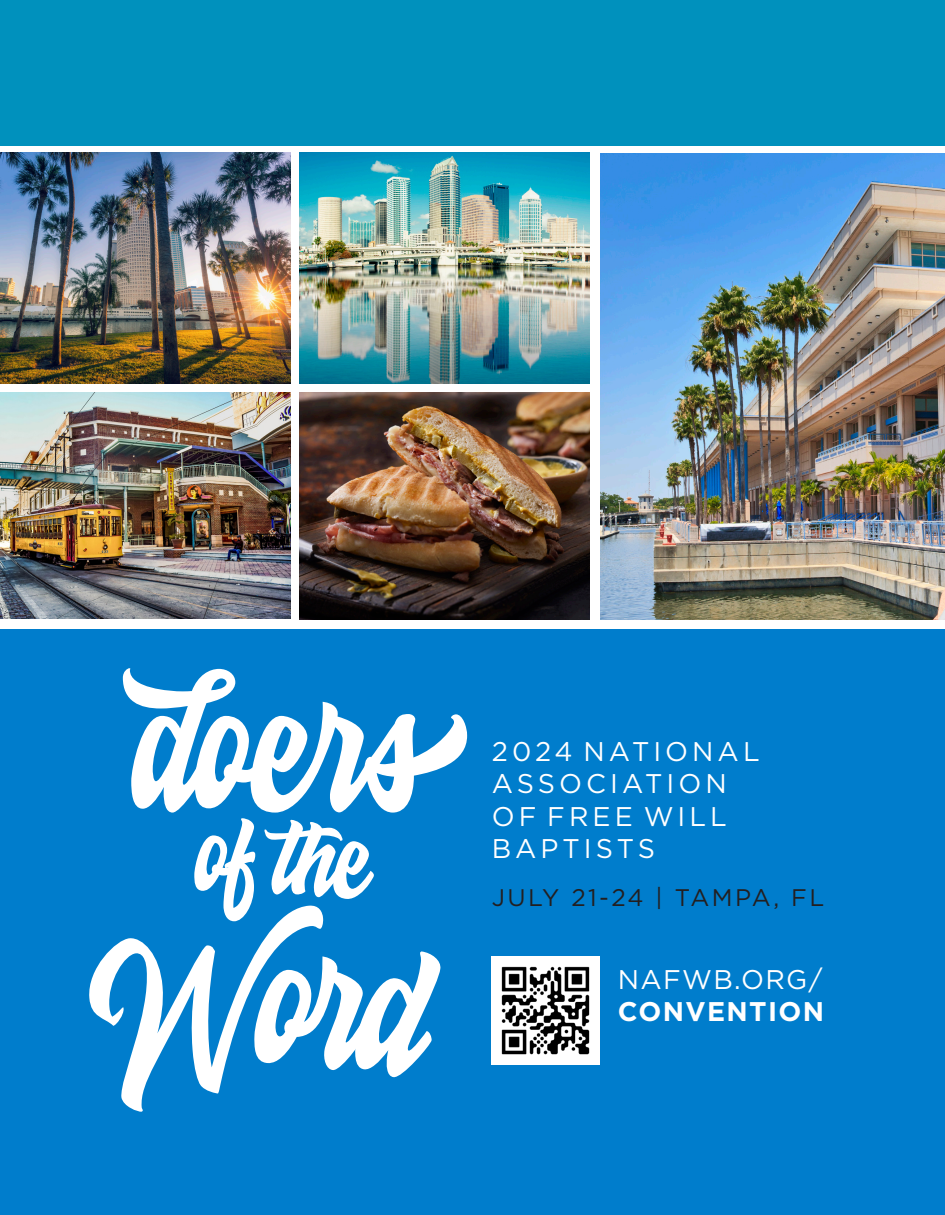
<style>
.page{position:relative;width:945px;height:1215px;background:#fff}
.page>*{position:absolute;margin:0;border:0;box-sizing:border-box;transform-origin:0 0}
.t1{font:27px "Gotham";letter-spacing:.15em;color:#fff}
.t2{font:27px/32.4px "Gotham";letter-spacing:.05em;color:#fff}
.t3{font:24px "Gotham";letter-spacing:.1em;color:#231f20}
.s1{font-weight:700}
</style>
<div class="page">
<div style="left:0;top:629px;width:945px;height:586px;background:#007dcc"></div>
<svg style="left:89px;top:921px;width:234px;height:191px"></svg>
<svg style="left:254px;top:951px;width:187px;height:127px"></svg>
<svg style="left:123px;top:668px;width:344px;height:253px"></svg>
<img style="left:0;top:153px;width:290px;height:231px">
<img style="left:0;top:393px;width:291px;height:225px">
<img style="left:300px;top:153px;width:290px;height:231px">
<img style="left:300px;top:393px;width:289px;height:227px">
<img style="left:600px;top:153px;width:345px;height:467px">
<img style="left:492px;top:956px;width:108px;height:108px">
<div style="left:0;top:0;width:945px;height:145px;background:#0091bd"></div>
<p class="t1" style="left:492px;top:734px;width:269px">2024 NATIONAL</p>
<p class="t1" style="left:492px;top:767px;width:237px">ASSOCIATION</p>
<p class="t1" style="left:492px;top:799px;width:236px">OF FREE WILL</p>
<p class="t1" style="left:492px;top:831px;width:165px">BAPTISTS</p>
<p class="t3" style="left:492px;top:882px;width:334px">JULY 21-24 | TAMPA, FL</p>
<p class="t2" style="left:618px;top:963px;width:208px">NAFWB.ORG/<br><span class="s1">CONVENTION</span></p>
</div>
